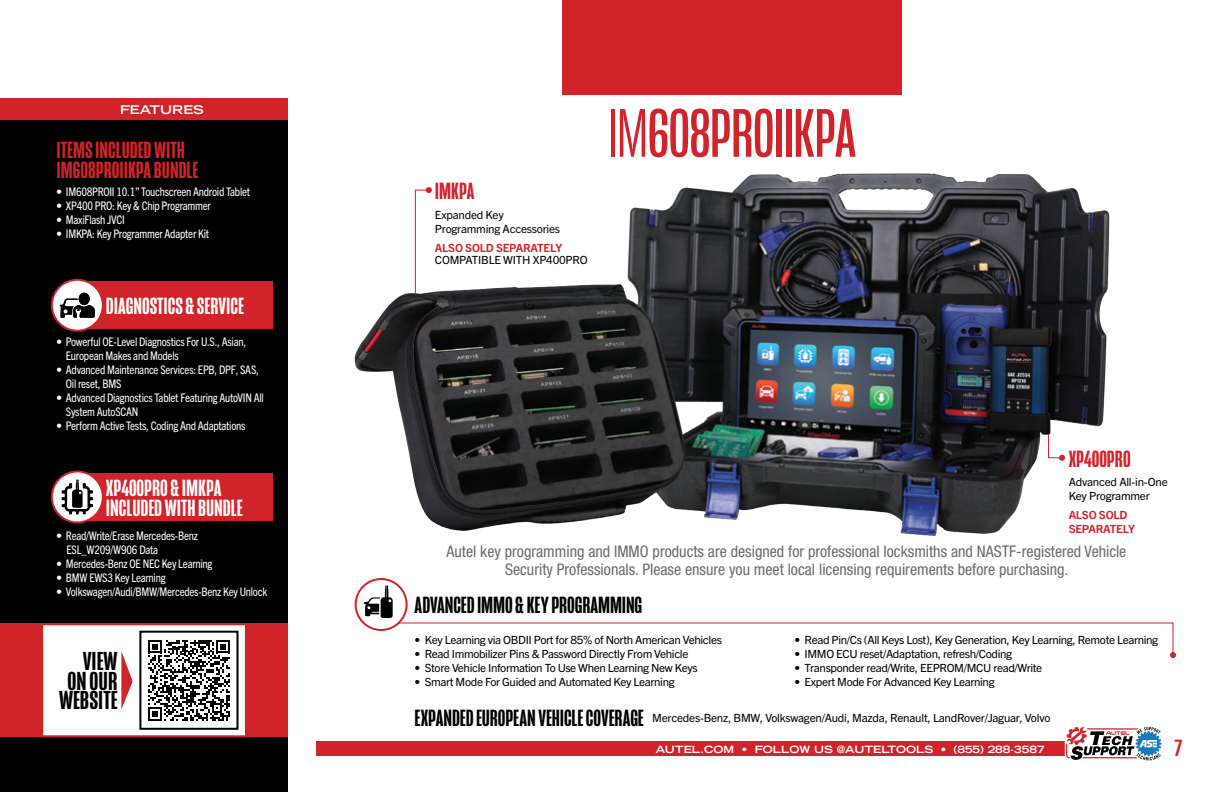
<style>
.page{position:relative;width:1224px;height:792px;background:#fff}
.page>*{position:absolute;margin:0;border:0;box-sizing:border-box;transform-origin:0 0}
.t1{font:70px "Mongoose";letter-spacing:-.01em;color:#d1232a}
.t2{font:500 26.6px/19.8px "Mongoose";color:#000;text-align:right;scale:1.11 1}
.t3{font:500 24px "Mongoose";color:#000;scale:1.06 1}
.t4{font:500 24px/20px "Mongoose";color:#fff;scale:1.06 1}
.t5{font:500 24px/20px "Mongoose";color:#d1232a;scale:1.06 1}
.t6{font:condensed 16px/18px "Helvetica Neue LT Std";color:#6b6b6b;text-align:center}
.t7{font:700 expanded 12px "Trade Gothic LT Std";color:#fff;scale:1.06 1}
.t8{font:condensed 11.8px/14px "Trade Gothic Next LT Pro";letter-spacing:-.02em;color:#fff}
.t9{font:11.2px/14px "Trade Gothic Next LT Pro";letter-spacing:-.03em;color:#000}
.t10{font:700 11.2px/14px "Trade Gothic Next LT Pro";letter-spacing:-.02em;color:#d1232a}
.t11{font:700 expanded 10px "Trade Gothic LT Std";color:#fff;scale:1.06 1}
.s1{font-weight:300}
</style>
<div class="page">
<div style="left:316px;top:742px;width:791px;height:14px;background:#d1232a"></div>
<svg style="left:1064px;top:726px;width:98px;height:35px"></svg>
<div style="left:0;top:108px;width:288px;height:684px;background:#000"></div>
<div style="left:0;top:623px;width:288px;height:114px;background:#d1232a"></div>
<div style="left:0;top:99px;width:288px;height:21px;background:#d1232a"></div>
<div style="left:41px;top:623px;width:206px;height:114px;background:#fff;border:2px solid #d1232a"></div>
<svg style="left:121px;top:651px;width:12px;height:59px"></svg>
<svg style="left:148px;top:640px;width:82px;height:81px"></svg>
<div style="left:139px;top:631px;width:100px;height:99px;border:2px solid #000"></div>
<div style="left:79px;top:473px;width:194px;height:48px;background:#d1232a"></div>
<svg style="left:52px;top:471px;width:51px;height:51px"></svg>
<div style="left:51px;top:470px;width:53px;height:53px;border:2px solid #d1232a;border-radius:50%"></div>
<svg style="left:61px;top:479px;width:32px;height:36px"></svg>
<div style="left:79px;top:281px;width:194px;height:48px;background:#d1232a"></div>
<div style="left:52px;top:280px;width:51px;height:51px;background:#fff;border-radius:50%"></div>
<div style="left:51px;top:279px;width:53px;height:53px;border:2px solid #d1232a;border-radius:50%"></div>
<svg style="left:60px;top:293px;width:35px;height:25px"></svg>
<div style="left:562px;top:0;width:340px;height:94px;background:#d1232a"></div>
<svg style="left:356px;top:579px;width:51px;height:51px"></svg>
<div style="left:355px;top:578px;width:53px;height:53px;border:2px solid #d1232a;border-radius:50%"></div>
<svg style="left:364px;top:585px;width:812px;height:73px"></svg>
<img style="left:355px;top:174px;width:754px;height:362px">
<p class="t7" style="left:120px;top:102px;width:81px">FEATURES</p>
<h3 class="t5" style="left:57px;top:140px;width:135px">ITEMS INCLUDED WITH<br>IM608PROIIKPA BUNDLE</h3>
<p class="t8" style="left:57px;top:184px;width:195px">• IM608PROII 10.1” Touchscreen Android Tablet</p>
<p class="t8" style="left:57px;top:198px;width:156px">• XP400 PRO: Key &amp; Chip Programmer</p>
<p class="t8" style="left:57px;top:212px;width:70px">• MaxiFlash JVCI</p>
<p class="t8" style="left:57px;top:226px;width:154px">• IMKPA: Key Programmer Adapter Kit</p>
<h3 class="t4" style="left:106px;top:296px;width:132px">DIAGNOSTICS &amp; SERVICE</h3>
<p class="t8" style="left:66px;top:334px;width:182px;text-indent:-9px">• Powerful OE-Level Diagnostics For U.S., Asian,<br>European Makes and Models</p>
<p class="t8" style="left:66px;top:362px;width:195px;text-indent:-9px">• Advanced Maintenance Services: EPB, DPF, SAS,<br>Oil reset, BMS</p>
<p class="t8" style="left:66px;top:390px;width:199px;text-indent:-9px">• Advanced Diagnostics Tablet Featuring AutoVIN All<br>System AutoSCAN</p>
<p class="t8" style="left:57px;top:418px;width:190px">• Perform Active Tests, Coding And Adaptations</p>
<h3 class="t4" style="left:106px;top:478px;width:130px">XP400PRO &amp; IMKPA<br>INCLUDED WITH BUNDLE</h3>
<p class="t8" style="left:67px;top:528px;width:133px;text-indent:-10px">• Read/Write/Erase Mercedes-Benz<br>ESL_W209/W906 Data</p>
<p class="t8" style="left:57px;top:556px;width:157px">• Mercedes-Benz OE NEC Key Learning</p>
<p class="t8" style="left:57px;top:570px;width:110px">• BMW EWS3 Key Learning</p>
<p class="t8" style="left:57px;top:584px;width:212px">• Volkswagen/Audi/BMW/Mercedes-Benz Key Unlock</p>
<h2 class="t2" style="left:59px;top:651px;width:54px">VIEW<br>ON OUR<br>WEBSITE</h2>
<h3 class="t5" style="left:435px;top:181px;width:39px">IMKPA</h3>
<p class="t9" style="left:435px;top:207px;width:127px">Expanded Key<br>Programming Accessories</p>
<p class="t9" style="left:435px;top:252px;width:154px">COMPATIBLE WITH XP400PRO</p>
<p class="t10" style="left:435px;top:240px;width:129px">ALSO SOLD SEPARATELY</p>
<h1 class="t1" style="left:607px;top:94px;width:250px"><span class="s1">IM</span>608PROIIKPA</h1>
<h3 class="t5" style="left:1069px;top:449px;width:60px">XP400PRO</h3>
<p class="t9" style="left:1069px;top:474px;width:101px">Advanced All-in-One<br>Key Programmer</p>
<p class="t10" style="left:1069px;top:507px;width:68px">ALSO SOLD<br>SEPARATELY</p>
<h3 class="t6" style="left:447px;top:542px;width:681px">Autel key programming and IMMO products are designed for professional locksmiths and NASTF-registered Vehicle<br>Security Professionals. Please ensure you meet local licensing requirements before purchasing.</h3>
<h3 class="t3" style="left:415px;top:592px;width:216px">ADVANCED IMMO &amp; KEY PROGRAMMING</h3>
<p class="t9" style="left:415px;top:633px;width:309px">• Key Learning via OBDII Port for 85% of North American Vehicles</p>
<p class="t9" style="left:415px;top:647px;width:275px">• Read Immobilizer Pins &amp; Password Directly From Vehicle</p>
<p class="t9" style="left:415px;top:661px;width:284px">• Store Vehicle Information To Use When Learning New Keys</p>
<p class="t9" style="left:415px;top:675px;width:262px">• Smart Mode For Guided and Automated Key Learning</p>
<p class="t9" style="left:795px;top:633px;width:365px">• Read Pin/Cs (All Keys Lost), Key Generation, Key Learning, Remote Learning</p>
<p class="t9" style="left:795px;top:647px;width:219px">• IMMO ECU reset/Adaptation, refresh/Coding</p>
<p class="t9" style="left:795px;top:661px;width:249px">• Transponder read/Write, EEPROM/MCU read/Write</p>
<p class="t9" style="left:795px;top:675px;width:202px">• Expert Mode For Advanced Key Learning</p>
<h3 class="t3" style="left:415px;top:705px;width:218px">EXPANDED EUROPEAN VEHICLE COVERAGE</h3>
<p class="t9" style="left:652px;top:710px;width:400px">Mercedes-Benz, BMW, Volkswagen/Audi, Mazda, Renault, LandRover/Jaguar, Volvo</p>
<p class="t11" style="left:656px;top:743px;width:368px">AUTEL.COM • FOLLOW US @AUTELTOOLS • (855) 288-3587</p>
<h3 class="t5" style="left:1175px;top:738px;width:9px">7</h3>
</div>
